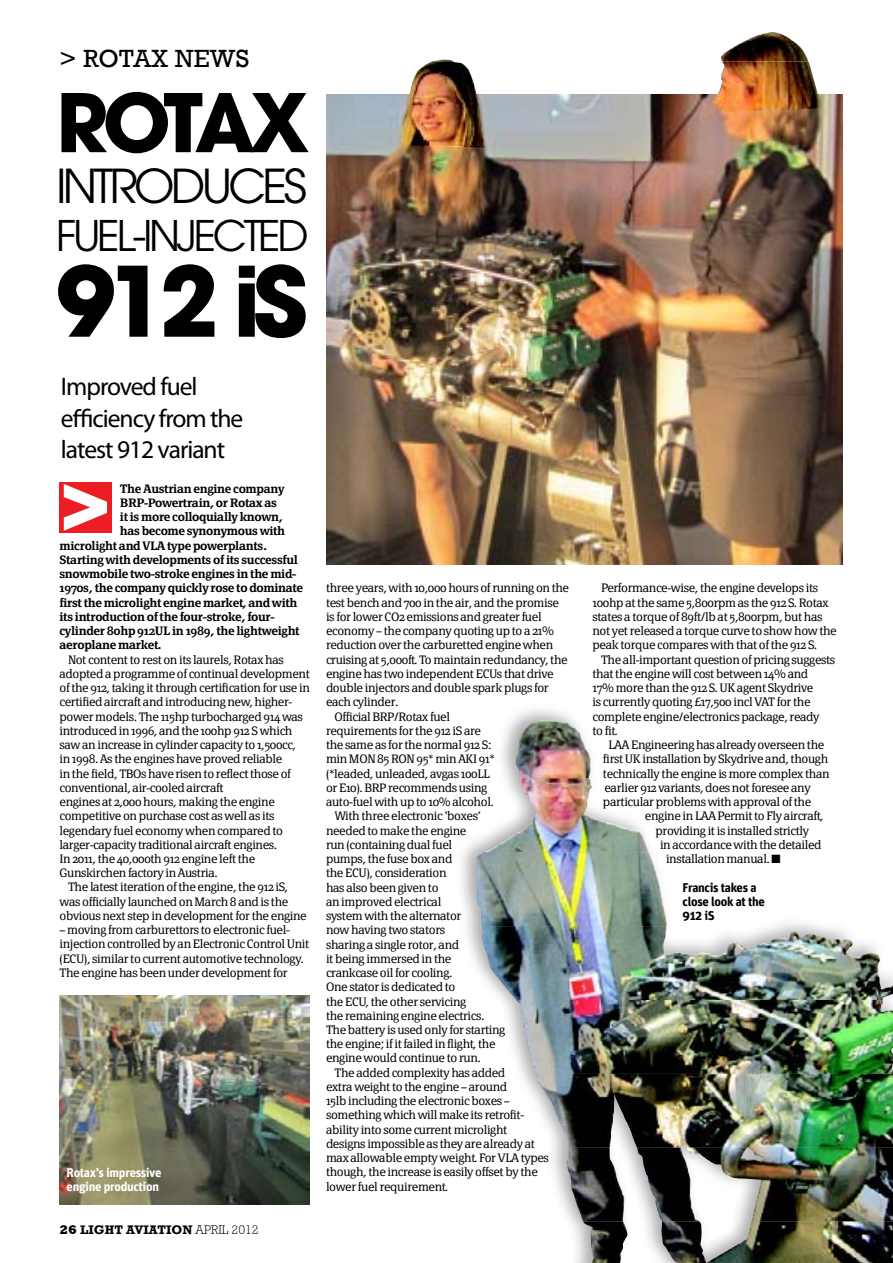
<style>
.page{position:relative;width:893px;height:1263px;background:#fff}
.page>*{position:absolute;margin:0;border:0;box-sizing:border-box;transform-origin:0 0}
.t1{font:700 96px "Avant Garde";color:#000}
.t2{font:700 79.95px "Avant Garde";letter-spacing:-.085em;color:#000}
.t3{font:46.5px "Avant Garde";letter-spacing:-.08em;color:#000}
.t4{font:42px "Avant Garde";letter-spacing:-.08em;color:#000}
.t5{font:25.5px/31.5px "Myriad Pro";letter-spacing:-.04em;color:#000}
.t6{font:25.5px "Rockwell";letter-spacing:.01em;color:#000}
.t7{font:700 12.75px/14.2px "Unit";letter-spacing:-.025em;color:#fff}
.t8{font:700 12.75px/14.2px "Unit";letter-spacing:-.025em;color:#000}
.t9{font:700 12.75px "Rockwell";color:#000}
.t10{font:300 12px/14.2px "Page Serif";letter-spacing:-.03em;color:#000}
.t11{font:600 12px "Page Serif";letter-spacing:-.03em;color:#000}
.s1{font-weight:800}
.s2{font-weight:300}
</style>
<div class="page">
<img style="left:515px;top:720px;width:76px;height:58px">
<img style="left:485px;top:778px;width:164px;height:74px">
<img style="left:476px;top:852px;width:191px;height:74px">
<img style="left:482px;top:926px;width:411px;height:74px">
<img style="left:516px;top:1000px;width:377px;height:74px">
<img style="left:536px;top:1074px;width:357px;height:74px">
<img style="left:566px;top:1148px;width:327px;height:73px">
<img style="left:583px;top:1221px;width:310px;height:42px">
<div style="left:59px;top:483px;width:52px;height:50px;background:#ed1d24"></div>
<svg style="left:64px;top:484px;width:43px;height:47px"></svg>
<img style="left:60px;top:995px;width:250px;height:210px">
<img style="left:326px;top:94px;width:516px;height:471px">
<img style="left:434px;top:32px;width:374px;height:29px">
<img style="left:401px;top:61px;width:418px;height:84px">
<img style="left:405px;top:145px;width:80px;height:3px">
<h3 class="t6" style="left:60px;top:44px;width:191px">&gt; ROTAX NEWS</h3>
<h2 class="t2" style="left:56px;top:71px;width:255px">ROTAX</h2>
<h3 class="t3" style="left:56px;top:159px;width:252px">INTRODUCES</h3>
<h3 class="t4" style="left:56px;top:211px;width:254px">FUEL-INJECTED</h3>
<h1 class="t1" style="left:56px;top:239px;width:253px">912 iS</h1>
<h3 class="t5" style="left:61px;top:370px;width:184px">Improved fuel efficiency from the latest 912 variant</h3>
<p class="t11" style="left:120px;top:481px;width:166px">The Austrian engine company</p>
<p class="t11" style="left:120px;top:495px;width:158px">BRP-Powertrain, or Rotax as</p>
<p class="t11" style="left:120px;top:510px;width:165px">it is more colloquially known,</p>
<p class="t11" style="left:120px;top:524px;width:167px">has become synonymous with</p>
<p class="t11" style="left:60px;top:538px;width:209px">microlight and VLA type powerplants.</p>
<p class="t11" style="left:60px;top:552px;width:240px">Starting with developments of its successful</p>
<p class="t11" style="left:60px;top:567px;width:238px">snowmobile two-stroke engines in the mid-</p>
<p class="t11" style="left:60px;top:581px;width:245px">1970s, the company quickly rose to dominate</p>
<p class="t11" style="left:60px;top:595px;width:239px">first the microlight engine market, and with</p>
<p class="t11" style="left:60px;top:609px;width:217px">its introduction of the four-stroke, four-</p>
<p class="t11" style="left:60px;top:624px;width:242px">cylinder 80hp 912UL in 1989, the lightweight</p>
<p class="t11" style="left:60px;top:638px;width:103px">aeroplane market.</p>
<p class="t10" style="left:68px;top:652px;width:217px">Not content to rest on its laurels, Rotax has</p>
<p class="t10" style="left:60px;top:666px;width:252px">adopted a programme of continual development</p>
<p class="t10" style="left:60px;top:681px;width:252px">of the 912, taking it through certification for use in</p>
<p class="t10" style="left:60px;top:695px;width:234px">certified aircraft and introducing new, higher-</p>
<p class="t10" style="left:60px;top:709px;width:245px">power models. The 115hp turbocharged 914 was</p>
<p class="t10" style="left:60px;top:723px;width:234px">introduced in 1996, and the 100hp 912 S which</p>
<p class="t10" style="left:60px;top:738px;width:238px">saw an increase in cylinder capacity to 1,500cc,</p>
<p class="t10" style="left:60px;top:752px;width:224px">in 1998. As the engines have proved reliable</p>
<p class="t10" style="left:60px;top:766px;width:233px">in the field, TBOs have risen to reflect those of</p>
<p class="t10" style="left:60px;top:780px;width:166px">conventional, air-cooled aircraft</p>
<p class="t10" style="left:60px;top:795px;width:217px">engines at 2,000 hours, making the engine</p>
<p class="t10" style="left:60px;top:809px;width:216px">competitive on purchase cost as well as its</p>
<p class="t10" style="left:60px;top:823px;width:225px">legendary fuel economy when compared to</p>
<p class="t10" style="left:60px;top:837px;width:219px">larger-capacity traditional aircraft engines.</p>
<p class="t10" style="left:60px;top:851px;width:197px">In 2011, the 40,000th 912 engine left the</p>
<p class="t10" style="left:60px;top:866px;width:160px">Gunskirchen factory in Austria.</p>
<p class="t10" style="left:68px;top:880px;width:221px">The latest iteration of the engine, the 912 iS,</p>
<p class="t10" style="left:60px;top:894px;width:230px">was officially launched on March 8 and is the</p>
<p class="t10" style="left:60px;top:908px;width:249px">obvious next step in development for the engine</p>
<p class="t10" style="left:60px;top:923px;width:251px">– moving from carburettors to electronic fuel&shy;injection controlled by an Electronic Control Unit (ECU), similar to current automotive technology.<br>The engine has been under development for</p>
<p class="t7" style="left:67px;top:1165px;width:96px">Rotax’s impressive engine production</p>
<p class="t9" style="left:60px;top:1221px;width:201px"><span class="s1">26</span> LIGHT AVIATION <span class="s2">APRIL 2012</span></p>
<p class="t10" style="left:326px;top:581px;width:245px">three years, with 10,000 hours of running on the</p>
<p class="t10" style="left:326px;top:595px;width:234px">test bench and 700 in the air, and the promise</p>
<p class="t10" style="left:326px;top:609px;width:217px">is for lower CO2 emissions and greater fuel</p>
<p class="t10" style="left:326px;top:624px;width:229px">economy – the company quoting up to a 21%</p>
<p class="t10" style="left:326px;top:638px;width:229px">reduction over the carburetted engine when</p>
<p class="t10" style="left:326px;top:652px;width:243px">cruising at 5,000ft. To maintain redundancy, the</p>
<p class="t10" style="left:326px;top:666px;width:229px">engine has two independent ECUs that drive</p>
<p class="t10" style="left:326px;top:681px;width:224px">double injectors and double spark plugs for</p>
<p class="t10" style="left:326px;top:695px;width:74px">each cylinder.</p>
<p class="t10" style="left:334px;top:709px;width:117px">Official BRP/Rotax fuel</p>
<p class="t10" style="left:326px;top:723px;width:157px">requirements for the 912 iS are</p>
<p class="t10" style="left:326px;top:738px;width:167px">the same as for the normal 912 S:</p>
<p class="t10" style="left:326px;top:752px;width:170px">min MON 85 RON 95* min AKI 91*</p>
<p class="t10" style="left:326px;top:766px;width:165px">(*leaded, unleaded, avgas 100LL</p>
<p class="t10" style="left:326px;top:780px;width:163px">or E10). BRP recommends using</p>
<p class="t10" style="left:326px;top:795px;width:169px">auto-fuel with up to 10% alcohol.</p>
<p class="t10" style="left:334px;top:809px;width:148px">With three electronic ‘boxes’</p>
<p class="t10" style="left:326px;top:823px;width:142px">needed to make the engine</p>
<p class="t10" style="left:326px;top:837px;width:128px">run (containing dual fuel</p>
<p class="t10" style="left:326px;top:852px;width:128px">pumps, the fuse box and</p>
<p class="t10" style="left:326px;top:866px;width:122px">the ECU), consideration</p>
<p class="t10" style="left:326px;top:880px;width:114px">has also been given to</p>
<p class="t10" style="left:326px;top:894px;width:117px">an improved electrical</p>
<p class="t10" style="left:326px;top:909px;width:137px">system with the alternator</p>
<p class="t10" style="left:326px;top:923px;width:121px">now having two stators</p>
<p class="t10" style="left:326px;top:937px;width:135px">sharing a single rotor, and</p>
<p class="t10" style="left:326px;top:951px;width:127px">it being immersed in the</p>
<p class="t10" style="left:326px;top:965px;width:128px">crankcase oil for cooling.</p>
<p class="t10" style="left:326px;top:980px;width:131px">One stator is dedicated to</p>
<p class="t10" style="left:326px;top:994px;width:142px">the ECU, the other servicing</p>
<p class="t10" style="left:326px;top:1008px;width:160px">the remaining engine electrics.</p>
<p class="t10" style="left:326px;top:1022px;width:181px">The battery is used only for starting</p>
<p class="t10" style="left:326px;top:1037px;width:171px">the engine; if it failed in flight, the</p>
<p class="t10" style="left:326px;top:1051px;width:156px">engine would continue to run.</p>
<p class="t10" style="left:334px;top:1065px;width:172px">The added complexity has added</p>
<p class="t10" style="left:326px;top:1079px;width:183px">extra weight to the engine – around</p>
<p class="t10" style="left:326px;top:1094px;width:185px">15lb including the electronic boxes –</p>
<p class="t10" style="left:326px;top:1108px;width:200px">something which will make its retrofit-</p>
<p class="t10" style="left:326px;top:1122px;width:183px">ability into some current microlight</p>
<p class="t10" style="left:326px;top:1136px;width:210px">designs impossible as they are already at</p>
<p class="t10" style="left:326px;top:1151px;width:224px">max allowable empty weight. For VLA types</p>
<p class="t10" style="left:326px;top:1165px;width:213px">though, the increase is easily offset by the</p>
<p class="t10" style="left:326px;top:1179px;width:124px">lower fuel requirement.</p>
<p class="t10" style="left:592px;top:581px;width:246px;text-indent:9px">Performance-wise, the engine develops its 100hp at the same 5,800rpm as the 912 S. Rotax states a torque of 89ft/lb at 5,800rpm, but has not yet released a torque curve to show how the peak torque compares with that of the 912 S.</p>
<p class="t10" style="left:592px;top:652px;width:244px;text-indent:9px">The all-important question of pricing suggests that the engine will cost between 14% and<br>17% more than the 912 S. UK agent Skydrive<br>is currently quoting £17,500 incl VAT for the complete engine/electronics package, ready<br>to fit.</p>
<p class="t10" style="left:603px;top:738px;width:228px;text-indent:6px">LAA Engineering has already overseen the first UK installation by Skydrive and, though technically the engine is more complex than earlier 912 variants, does not foresee any particular problems with approval of the</p>
<p class="t10" style="left:645px;top:809px;width:180px">engine in LAA Permit to Fly aircraft,</p>
<p class="t10" style="left:655px;top:823px;width:155px">providing it is installed strictly</p>
<p class="t10" style="left:660px;top:837px;width:163px">in accordance with the detailed</p>
<p class="t10" style="left:666px;top:852px;width:116px">installation manual. ■</p>
<p class="t8" style="left:683px;top:880px;width:84px">Francis takes a close look at the<br>912 iS</p>
</div>
